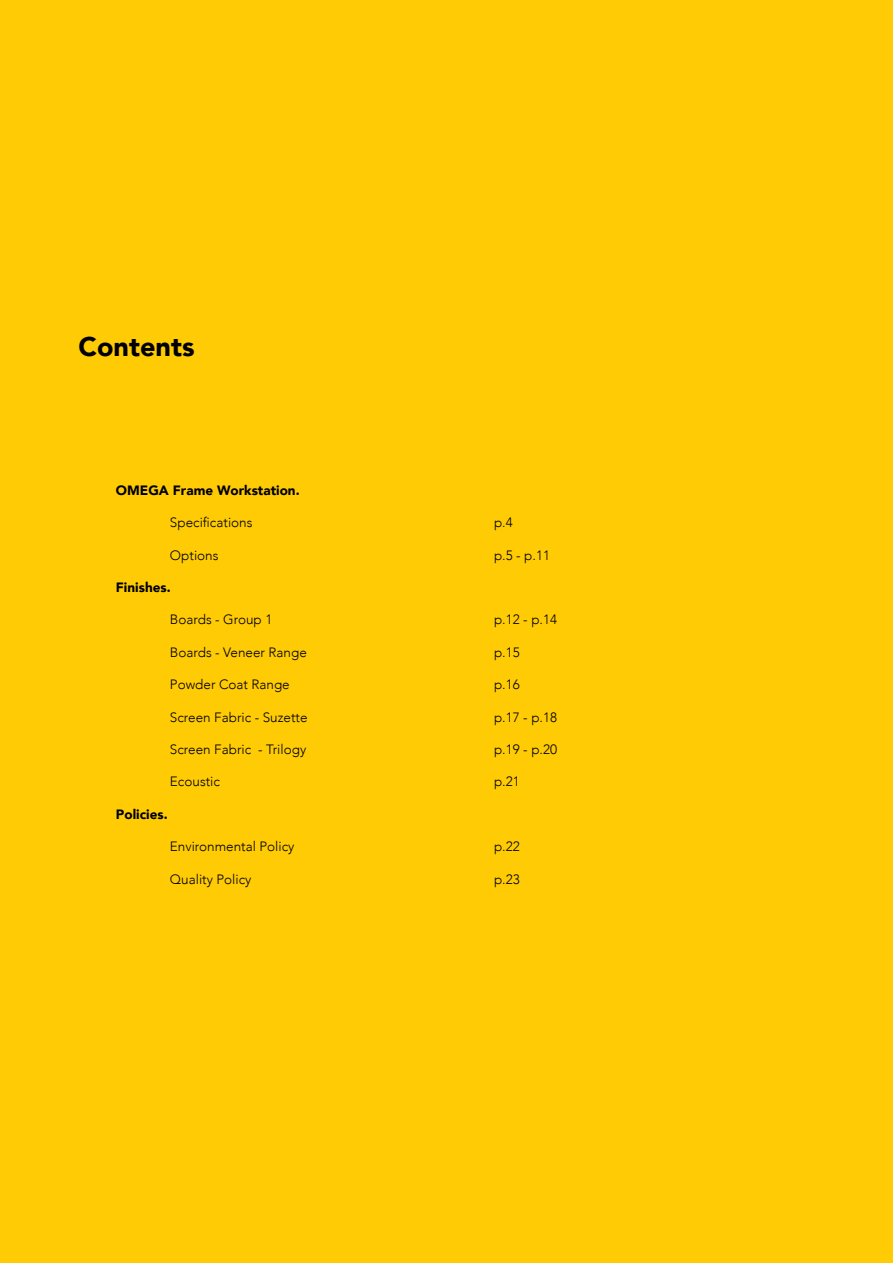
<style>
.page{position:relative;width:893px;height:1263px;background:#ffcb05}
.page>*{position:absolute;margin:0;border:0;box-sizing:border-box;transform-origin:0 0}
.t1{font:900 27px "Avenir";color:#000}
.t2{font:300 13.5px "Avenir";color:#000}
.t3{font:900 13.5px "Avenir";color:#000}
.s1{color:#ffc917}
</style>
<div class="page">
<h1 class="t1" style="left:79px;top:323px;width:125px">Contents<span class="s1">.</span></h1>
<p class="t3" style="left:116px;top:478px;width:185px">OMEGA Frame Workstation.</p>
<p class="t2" style="left:170px;top:514px;width:84px">Specifications</p>
<p class="t2" style="left:494px;top:514px;width:20px">p.4</p>
<p class="t2" style="left:170px;top:547px;width:50px">Options</p>
<p class="t2" style="left:494px;top:547px;width:58px">p.5 - p.11</p>
<p class="t3" style="left:116px;top:576px;width:56px">Finishes.</p>
<p class="t2" style="left:170px;top:612px;width:104px">Boards - Group 1</p>
<p class="t2" style="left:494px;top:612px;width:65px">p.12 - p.14</p>
<p class="t2" style="left:170px;top:644px;width:138px">Boards - Veneer Range</p>
<p class="t2" style="left:494px;top:644px;width:27px">p.15</p>
<p class="t2" style="left:170px;top:676px;width:121px">Powder Coat Range</p>
<p class="t2" style="left:494px;top:676px;width:27px">p.16</p>
<p class="t2" style="left:170px;top:709px;width:139px">Screen Fabric - Suzette</p>
<p class="t2" style="left:494px;top:709px;width:65px">p.17 - p.18</p>
<p class="t2" style="left:170px;top:741px;width:138px">Screen Fabric - Trilogy</p>
<p class="t2" style="left:494px;top:741px;width:65px">p.19 - p.20</p>
<p class="t2" style="left:170px;top:774px;width:52px">Ecoustic</p>
<p class="t2" style="left:494px;top:774px;width:27px">p.21</p>
<p class="t3" style="left:116px;top:802px;width:53px">Policies.</p>
<p class="t2" style="left:170px;top:838px;width:126px">Environmental Policy</p>
<p class="t2" style="left:494px;top:838px;width:27px">p.22</p>
<p class="t2" style="left:170px;top:871px;width:83px">Quality Policy</p>
<p class="t2" style="left:494px;top:871px;width:27px">p.23</p>
</div>
